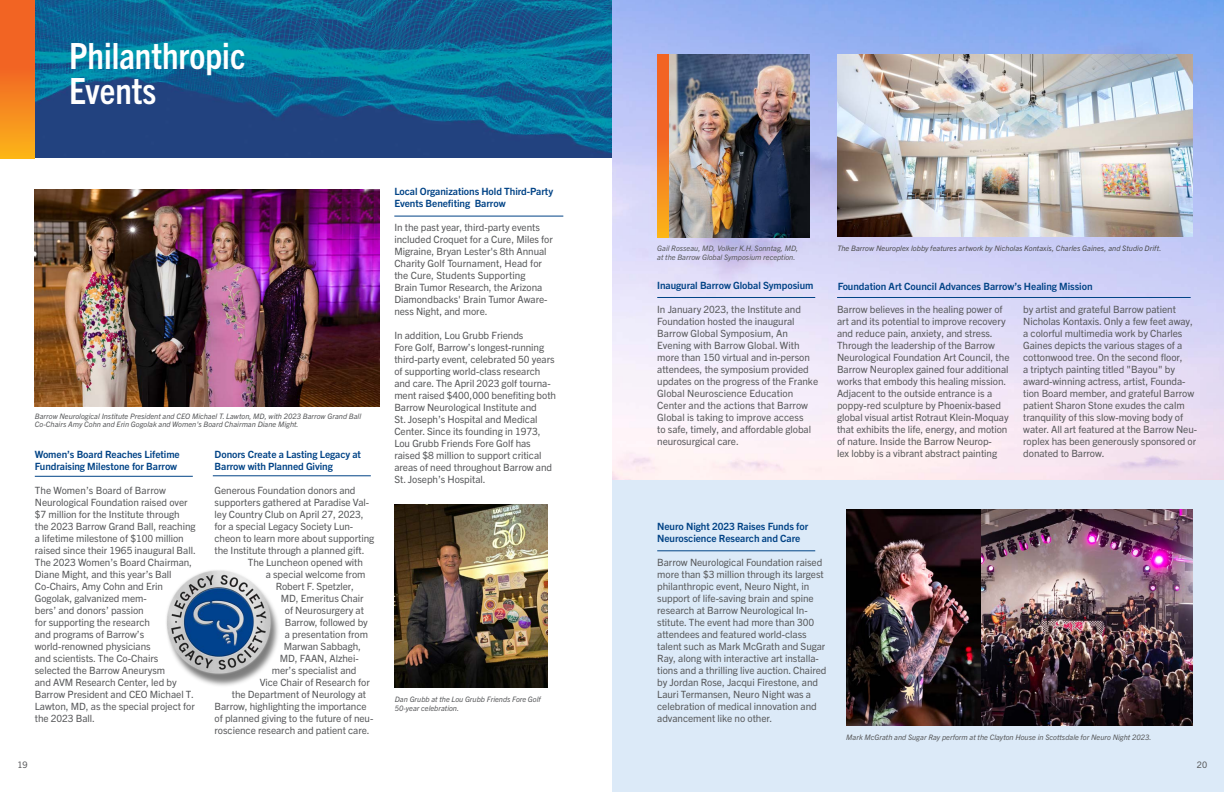
<style>
.page{position:relative;width:1224px;height:792px;background:#fff}
.page>*{position:absolute;margin:0;border:0;box-sizing:border-box;transform-origin:0 0}
.t1{font:700 condensed 36.2px/35.4px "Trade Gothic Next LT Pro";color:#fff}
.t2{font:10px/12px "Trade Gothic Next LT Pro";letter-spacing:-.005em;color:#58595b}
.t3{font:700 10px/12px "Trade Gothic Next LT Pro";letter-spacing:-.005em;color:#014386}
.t4{font:9px "Trade Gothic Next LT Pro";color:#58595b}
.t5{font:italic 7.5px/9px "Trade Gothic Next LT Pro";color:#58595b}
.t6{font:italic 7.5px "Trade Gothic Next LT Pro";letter-spacing:.005em;color:#4d4d4f}
.s1{color:#fff}
</style>
<div class="page">
<img style="left:35px;top:0;width:577px;height:158px">
<svg style="left:0;top:0;width:35px;height:158px;background:#f47b20"></svg>
<img style="left:35px;top:190px;width:345px;height:216px">
<div style="left:166px;top:574px;width:115px;height:114px;background:#000;opacity:.51"></div>
<img style="left:166px;top:570px;width:107px;height:107px">
<hr style="left:394px;top:216px;width:169px;height:1px;background:#014386">
<hr style="left:35px;top:476px;width:158px;height:1px;background:#014386">
<hr style="left:213px;top:476px;width:158px;height:1px;background:#014386">
<img style="left:395px;top:505px;width:152px;height:183px">
<img style="left:612px;top:0;width:612px;height:480px">
<div style="left:612px;top:480px;width:612px;height:312px;background:#dceaf8"></div>
<img style="left:668px;top:54px;width:142px;height:183px">
<svg style="left:657px;top:54px;width:11px;height:184px;background:#f47a20"></svg>
<img style="left:980px;top:509px;width:212px;height:217px">
<img style="left:846px;top:509px;width:134px;height:217px">
<hr style="left:657px;top:551px;width:158px;height:1px;background:#014386">
<hr style="left:657px;top:297px;width:158px;height:1px;background:#014386">
<hr style="left:837px;top:297px;width:354px;height:1px;background:#014386">
<img style="left:837px;top:54px;width:356px;height:182px">
<h1 class="t1" style="left:69px;top:36px;width:178px">Philanthropic<br>Events</h1>
<p class="t5" style="left:35px;top:412px;width:328px;line-height:8px">Barrow Neurological Institute President and CEO Michael T. Lawton, MD, with 2023 Barrow Grand Ball<br>Co-Chairs Amy Cohn and Erin Gogolak and Women's Board Chairman Diane Might.</p>
<p class="t3" style="left:35px;top:448px;width:147px">Women’s Board Reaches Lifetime<br>Fundraising Milestone for Barrow</p>
<p class="t2" style="left:35px;top:484px;width:163px">The Women’s Board of Barrow<br>Neurological Foundation raised over $7 million for the Institute through the 2023 Barrow Grand Ball, reaching a lifetime milestone of $100 million raised since their 1965 inaugural Ball.<br>The 2023 Women’s Board Chairman,<br>Diane Might, and this year’s Ball<br>Co-Chairs, Amy Cohn and Erin<br>Gogolak, galvanized mem-<br>bers’ and donors’ passion<br>for supporting the research<br>and programs of Barrow’s world-renowned physicians<br>and scientists. The Co-Chairs selected the Barrow Aneurysm<br>and AVM Research Center, led by<br>Barrow President and CEO Michael T.<br>Lawton, MD, as the special project for the 2023 Ball.</p>
<p class="t4" style="left:18px;top:758px;width:12px"><span class="s1">9</span>19</p>
<p class="t3" style="left:215px;top:448px;width:148px">Donors Create a Lasting Legacy at<br>Barrow with Planned Giving</p>
<p class="t2" style="left:215px;top:484px;width:143px">Generous Foundation donors and</p>
<p class="t2" style="left:215px;top:496px;width:156px">supporters gathered at Paradise Val-</p>
<p class="t2" style="left:215px;top:508px;width:151px">ley Country Club on April 27, 2023,</p>
<p class="t2" style="left:215px;top:520px;width:140px">for a special Legacy Society Lun-</p>
<p class="t2" style="left:215px;top:532px;width:161px">cheon to learn more about supporting</p>
<p class="t2" style="left:215px;top:544px;width:151px">the Institute through a planned gift.</p>
<p class="t2" style="left:248px;top:556px;width:117px">The Luncheon opened with</p>
<p class="t2" style="left:266px;top:568px;width:101px">a special welcome from</p>
<p class="t2" style="left:276px;top:580px;width:80px">Robert F. Spetzler,</p>
<p class="t2" style="left:281px;top:592px;width:84px">MD, Emeritus Chair</p>
<p class="t2" style="left:285px;top:604px;width:81px">of Neurosurgery at</p>
<p class="t2" style="left:285px;top:616px;width:85px">Barrow, followed by</p>
<p class="t2" style="left:285px;top:628px;width:85px">a presentation from</p>
<p class="t2" style="left:284px;top:640px;width:79px">Marwan Sabbagh,</p>
<p class="t2" style="left:280px;top:652px;width:80px">MD, FAAN, Alzhei-</p>
<p class="t2" style="left:272px;top:664px;width:86px">mer’s specialist and</p>
<p class="t2" style="left:260px;top:676px;width:111px">Vice Chair of Research for</p>
<p class="t2" style="left:232px;top:688px;width:136px">the Department of Neurology at</p>
<p class="t2" style="left:215px;top:700px;width:154px">Barrow, highlighting the importance</p>
<p class="t2" style="left:215px;top:712px;width:160px">of planned giving to the future of neu-</p>
<p class="t2" style="left:215px;top:724px;width:157px">roscience research and patient care.</p>
<p class="t3" style="left:394px;top:185px;width:160px">Local Organizations Hold Third-Party<br>Events Benefiting Barrow</p>
<p class="t2" style="left:394px;top:221px;width:160px">In the past year, third-party events included Croquet for a Cure, Miles for Migraine, Bryan Lester's 8th Annual Charity Golf Tournament, Head for the Cure, Students Supporting<br>Brain Tumor Research, the Arizona Diamondbacks' Brain Tumor Aware&shy;ness Night, and more.</p>
<p class="t2" style="left:394px;top:329px;width:163px">In addition, Lou Grubb Friends<br>Fore Golf, Barrow’s longest-running third-party event, celebrated 50 years of supporting world-class research and care. The April 2023 golf tourna&shy;ment raised $400,000 benefiting both Barrow Neurological Institute and<br>St. Joseph’s Hospital and Medical Center. Since its founding in 1973, Lou Grubb Friends Fore Golf has raised $8 million to support critical areas of need throughout Barrow and St. Joseph’s Hospital.</p>
<p class="t5" style="left:395px;top:694px;width:148px">Dan Grubb at the Lou Grubb Friends Fore Golf<br>50-year celebration.</p>
<p class="t5" style="left:657px;top:243px;width:143px">Gail Rosseau, MD, Volker K.H. Sonntag, MD, at the Barrow Global Symposium reception.</p>
<p class="t3" style="left:657px;top:279px;width:158px">Inaugural Barrow Global Symposium</p>
<p class="t2" style="left:657px;top:303px;width:162px">In January 2023, the Institute and Foundation hosted the inaugural Barrow Global Symposium, An Evening with Barrow Global. With more than 150 virtual and in-person attendees, the symposium provided updates on the progress of the Franke Global Neuroscience Education Center and the actions that Barrow Global is taking to improve access<br>to safe, timely, and affordable global neurosurgical care.</p>
<p class="t6" style="left:837px;top:243px;width:326px">The Barrow Neuroplex lobby features artwork by Nicholas Kontaxis, Charles Gaines, and Studio Drift.</p>
<p class="t3" style="left:838px;top:279px;width:256px">Foundation Art Council Advances Barrow’s Healing Mission</p>
<p class="t2" style="left:837px;top:302px;width:174px">Barrow believes in the healing power of art and its potential to improve recovery and reduce pain, anxiety, and stress.<br>Through the leadership of the Barrow Neurological Foundation Art Council, the Barrow Neuroplex gained four additional works that embody this healing mission.<br>Adjacent to the outside entrance is a poppy-red sculpture by Phoenix-based global visual artist Rotraut Klein-Moquay that exhibits the life, energy, and motion of nature. Inside the Barrow Neurop-<br>lex lobby is a vibrant abstract painting</p>
<p class="t2" style="left:1023px;top:302px;width:175px">by artist and grateful Barrow patient Nicholas Kontaxis. Only a few feet away, a colorful multimedia work by Charles Gaines depicts the various stages of a cottonwood tree. On the second floor,<br>a triptych painting titled "Bayou" by award-winning actress, artist, Founda&shy;tion Board member, and grateful Barrow patient Sharon Stone exudes the calm tranquility of this slow-moving body of water. All art featured at the Barrow Neu&shy;roplex has been generously sponsored or donated to Barrow.</p>
<p class="t3" style="left:657px;top:520px;width:152px">Neuro Night 2023 Raises Funds for<br>Neuroscience Research and Care</p>
<p class="t2" style="left:657px;top:556px;width:171px">Barrow Neurological Foundation raised more than $3 million through its largest philanthropic event, Neuro Night, in support of life-saving brain and spine research at Barrow Neurological In&shy;stitute. The event had more than 300 attendees and featured world-class talent such as Mark McGrath and Sugar Ray, along with interactive art installa&shy;tions and a thrilling live auction. Chaired by Jordan Rose, Jacqui Firestone, and Lauri Termansen, Neuro Night was a celebration of medical innovation and advancement like no other.</p>
<p class="t5" style="left:846px;top:732px;width:307px">Mark McGrath and Sugar Ray perform at the Clayton House in Scottsdale for Neuro Night 2023.</p>
<p class="t4" style="left:1197px;top:759px;width:12px">20</p>
</div>
